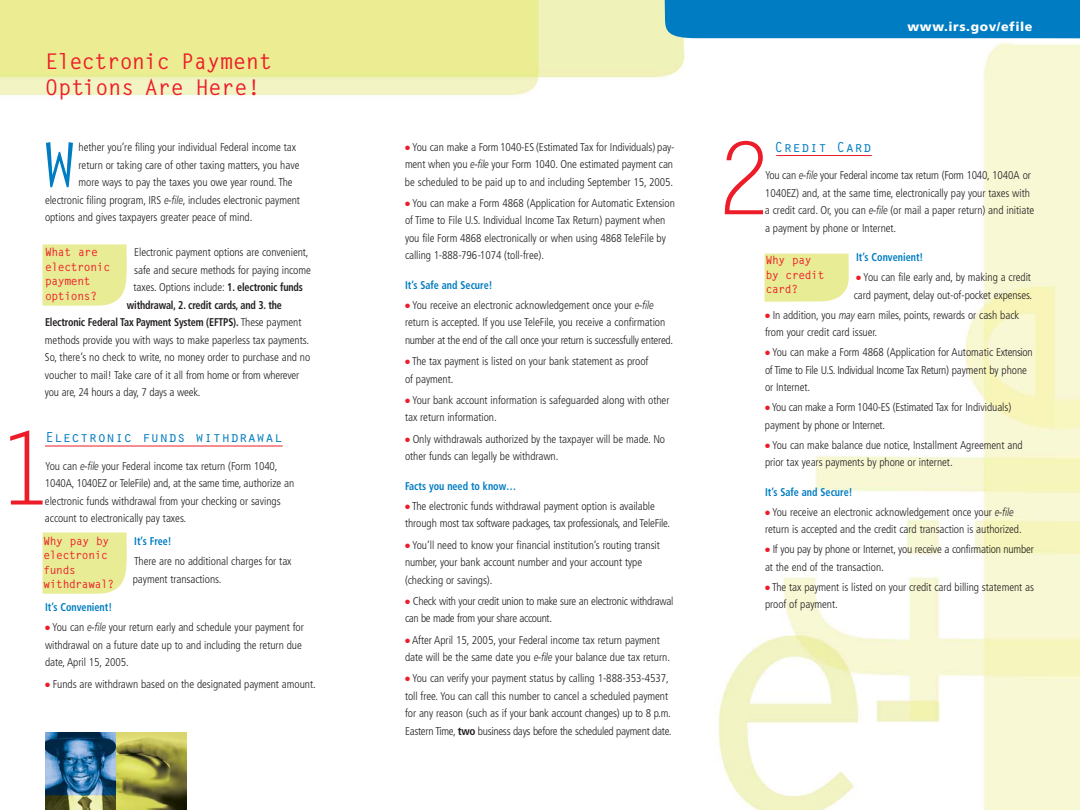
<style>
.page{position:relative;width:1080px;height:810px;background:#fff}
.page>*{position:absolute;margin:0;border:0;box-sizing:border-box;transform-origin:0 0}
.t1{font:100px "Letter Gothic";color:#ed1c29}
.t2{font:65.12px "Orator";color:#007cc2}
.t3{font:700 21.62px/26.6px "Letter Gothic";color:#ed1c29}
.t4{font:15px "Orator";letter-spacing:-.02em;color:#007cc2}
.t5{font:900 12.5px "Frutiger";letter-spacing:.05em;color:#fff}
.t6{font:700 11.38px/14.5px "Letter Gothic";letter-spacing:-.03em;color:#ed1c29}
.t7{font:300 condensed 11.25px/17.5px "Frutiger";letter-spacing:-.005em;color:#231f20}
.t8{font:700 condensed 11.25px "Frutiger";color:#007cc2;scale:.9 1}
.t9{font:300 condensed 11.25px/17.5px "Frutiger";letter-spacing:-.025em;color:#231f20}
.t10{font:700 condensed 11.25px "Frutiger";letter-spacing:-.015em;color:#231f20;scale:.9 1}
.t11{font:700 11.25px/14.5px "Letter Gothic";letter-spacing:-.03em;color:#ed1c29}
.s1{font-style:italic;font-stretch:normal}
.s2{color:#ed1c29}
.s3{font-weight:700}
.s4{font-weight:300}
</style>
<div class="page">
<img style="left:0;top:0;width:1080px;height:810px">
<hr style="left:45px;top:446px;width:238px;height:1px;background:#ed1c29">
<hr style="left:776px;top:155px;width:96px;height:1px;background:#ed1c29">
<svg style="left:42px;top:244px;width:85px;height:62px;background:#e9ec9a"></svg>
<div style="left:42px;top:533px;width:85px;height:61px;background:#e8ec95"></div>
<div style="left:765px;top:254px;width:84px;height:48px;background:#e8ec95"></div>
<div style="left:664px;top:0;width:416px;height:39px;background:#007cc2"></div>
<img style="left:45px;top:732px;width:71px;height:78px">
<svg style="left:116px;top:732px;width:71px;height:78px;background:#9c9a45"></svg>
<h3 class="t3" style="left:45px;top:49px;width:229px">Electronic Payment<br>Options Are Here!</h3>
<p class="t5" style="left:908px;top:22px;width:127px">www.irs.gov/efile</p>
<h1 class="t1" style="left:714px;top:140px;width:61px">2</h1>
<h3 class="t4" style="left:775px;top:138px;width:99px">Credit Card</h3>
<p class="t7" style="left:765px;top:167px;width:271px">You can <span class="s1">e-file</span> your Federal income tax return (Form 1040, 1040A or 1040EZ) and, at the same time, electronically pay your taxes with a credit card. Or, you can <span class="s1">e-file</span> (or mail a paper return) and initiate a payment by phone or Internet.</p>
<p class="t8" style="left:856px;top:253px;width:76px">It’s Convenient!</p>
<p class="t7" style="left:854px;top:270px;width:180px"><span class="s2">●</span> You can file early and, by making a credit card payment, delay out-of-pocket expenses.</p>
<p class="t7" style="left:765px;top:307px;width:256px"><span class="s2">●</span> In addition, you <span class="s1">may</span> earn miles, points, rewards or cash back from your credit card issuer.</p>
<p class="t7" style="left:765px;top:345px;width:269px"><span class="s2">●</span> You can make a Form 4868 (Application for Automatic Extension of Time to File U.S. Individual Income Tax Return) payment by phone or Internet.</p>
<p class="t7" style="left:765px;top:400px;width:248px"><span class="s2">●</span> You can make a Form 1040-ES (Estimated Tax for Individuals) payment by phone or Internet.</p>
<p class="t7" style="left:765px;top:437px;width:259px"><span class="s2">●</span> You can make balance due notice, Installment Agreement and prior tax years payments by phone or internet.</p>
<p class="t8" style="left:765px;top:488px;width:99px">It’s Safe and Secure!</p>
<p class="t7" style="left:765px;top:504px;width:258px"><span class="s2">●</span> You receive an electronic acknowledgement once your <span class="s1">e-file </span>return is accepted and the credit card transaction is authorized.</p>
<p class="t7" style="left:765px;top:542px;width:270px"><span class="s2">●</span> If you pay by phone or Internet, you receive a confirmation number at the end of the transaction.</p>
<p class="t7" style="left:765px;top:579px;width:271px"><span class="s2">●</span> The tax payment is listed on your credit card billing statement as proof of payment.</p>
<p class="t7" style="left:405px;top:139px;width:271px"><span class="s2">●</span> You can make a Form 1040-ES (Estimated Tax for Individuals) pay&shy;ment when you <span class="s1">e-file</span> your Form 1040. One estimated payment can be scheduled to be paid up to and including September 15, 2005.</p>
<p class="t7" style="left:405px;top:195px;width:271px"><span class="s2">●</span> You can make a Form 4868 (Application for Automatic Extension of Time to File U.S. Individual Income Tax Return) payment when you file Form 4868 electronically or when using 4868 TeleFile by calling 1-888-796-1074 (toll-free).</p>
<p class="t8" style="left:405px;top:280px;width:99px">It’s Safe and Secure!</p>
<p class="t7" style="left:405px;top:297px;width:270px"><span class="s2">●</span> You receive an electronic acknowledgement once your <span class="s1">e-file </span>return is accepted. If you use TeleFile, you receive a confirmation number at the end of the call once your return is successfully entered.</p>
<p class="t7" style="left:405px;top:353px;width:245px"><span class="s2">●</span> The tax payment is listed on your bank statement as proof of payment.</p>
<p class="t7" style="left:405px;top:392px;width:266px"><span class="s2">●</span> Your bank account information is safeguarded along with other tax return information.</p>
<p class="t7" style="left:405px;top:431px;width:262px"><span class="s2">●</span> Only withdrawals authorized by the taxpayer will be made. No other funds can legally be withdrawn.</p>
<p class="t8" style="left:405px;top:481px;width:125px">Facts you need to know…</p>
<p class="t7" style="left:405px;top:498px;width:267px"><span class="s2">●</span> The electronic funds withdrawal payment option is available through most tax software packages, tax professionals, and TeleFile.</p>
<p class="t7" style="left:405px;top:537px;width:256px"><span class="s2">●</span> You’ll need to know your financial institution’s routing transit number, your bank account number and your account type (checking or savings).</p>
<p class="t9" style="left:405px;top:593px;width:270px"><span class="s2">●</span> Check with your credit union to make sure an electronic withdrawal can be made from your share account.</p>
<p class="t7" style="left:405px;top:632px;width:267px"><span class="s2">●</span> After April 15, 2005, your Federal income tax return payment date will be the same date you <span class="s1">e-file</span> your balance due tax return.</p>
<p class="t7" style="left:405px;top:671px;width:268px"><span class="s2">●</span> You can verify your payment status by calling 1-888-353-4537, toll free. You can call this number to cancel a scheduled payment for any reason (such as if your bank account changes) up to 8 p.m.<br>Eastern Time, <span class="s3">two</span> business days before the scheduled payment date.</p>
<h2 class="t2" style="left:40px;top:126px;width:41px">W</h2>
<p class="t7" style="left:79px;top:140px;width:219px">hether you’re filing your individual Federal income tax</p>
<p class="t7" style="left:79px;top:157px;width:222px">return or taking care of other taxing matters, you have</p>
<p class="t7" style="left:79px;top:175px;width:216px">more ways to pay the taxes you owe year round. The</p>
<p class="t7" style="left:45px;top:192px;width:257px">electronic filing program, IRS <span class="s1">e-file</span>, includes electronic payment</p>
<p class="t7" style="left:45px;top:210px;width:209px">options and gives taxpayers greater peace of mind.</p>
<p class="t7" style="left:134px;top:245px;width:176px">Electronic payment options are convenient,</p>
<p class="t7" style="left:134px;top:262px;width:178px">safe and secure methods for paying income</p>
<p class="t7" style="left:133px;top:280px;width:171px">taxes. Options include: <span class="s3">1. electronic funds</span></p>
<p class="t10" style="left:127px;top:300px;width:174px">withdrawal, 2. credit cards, and 3. the</p>
<p class="t10" style="left:45px;top:318px;width:287px">Electronic Federal Tax Payment System (EFTPS). <span class="s4">These payment</span></p>
<p class="t7" style="left:45px;top:332px;width:266px">methods provide you with ways to make paperless tax payments.</p>
<p class="t7" style="left:45px;top:350px;width:267px">So, there’s no check to write, no money order to purchase and no</p>
<p class="t7" style="left:45px;top:367px;width:256px">voucher to mail! Take care of it all from home or from wherever</p>
<p class="t7" style="left:45px;top:385px;width:157px">you are, 24 hours a day, 7 days a week.</p>
<h3 class="t4" style="left:45px;top:428px;width:239px">Electronic funds withdrawal</h3>
<p class="t7" style="left:45px;top:458px;width:251px">You can <span class="s1">e-file</span> your Federal income tax return (Form 1040, 1040A, 1040EZ or TeleFile) and, at the same time, authorize an electronic funds withdrawal from your checking or savings account to electronically pay taxes.</p>
<p class="t8" style="left:134px;top:537px;width:43px">It’s Free!</p>
<p class="t7" style="left:133px;top:554px;width:160px">There are no additional charges for tax payment transactions.</p>
<p class="t8" style="left:45px;top:603px;width:76px">It’s Convenient!</p>
<p class="t7" style="left:45px;top:620px;width:260px"><span class="s2">●</span> You can <span class="s1">e-file</span> your return early and schedule your payment for withdrawal on a future date up to and including the return due date, April 15, 2005.</p>
<p class="t7" style="left:45px;top:676px;width:272px"><span class="s2">●</span> Funds are withdrawn based on the designated payment amount.</p>
<p class="t6" style="left:45px;top:246px;width:67px">What are electronic payment options?</p>
<p class="t11" style="left:766px;top:254px;width:60px">Why pay by credit card?</p>
<h1 class="t1" style="left:-3px;top:430px;width:61px">1</h1>
<p class="t11" style="left:44px;top:534px;width:72px">Why pay by electronic funds withdrawal?</p>
</div>
